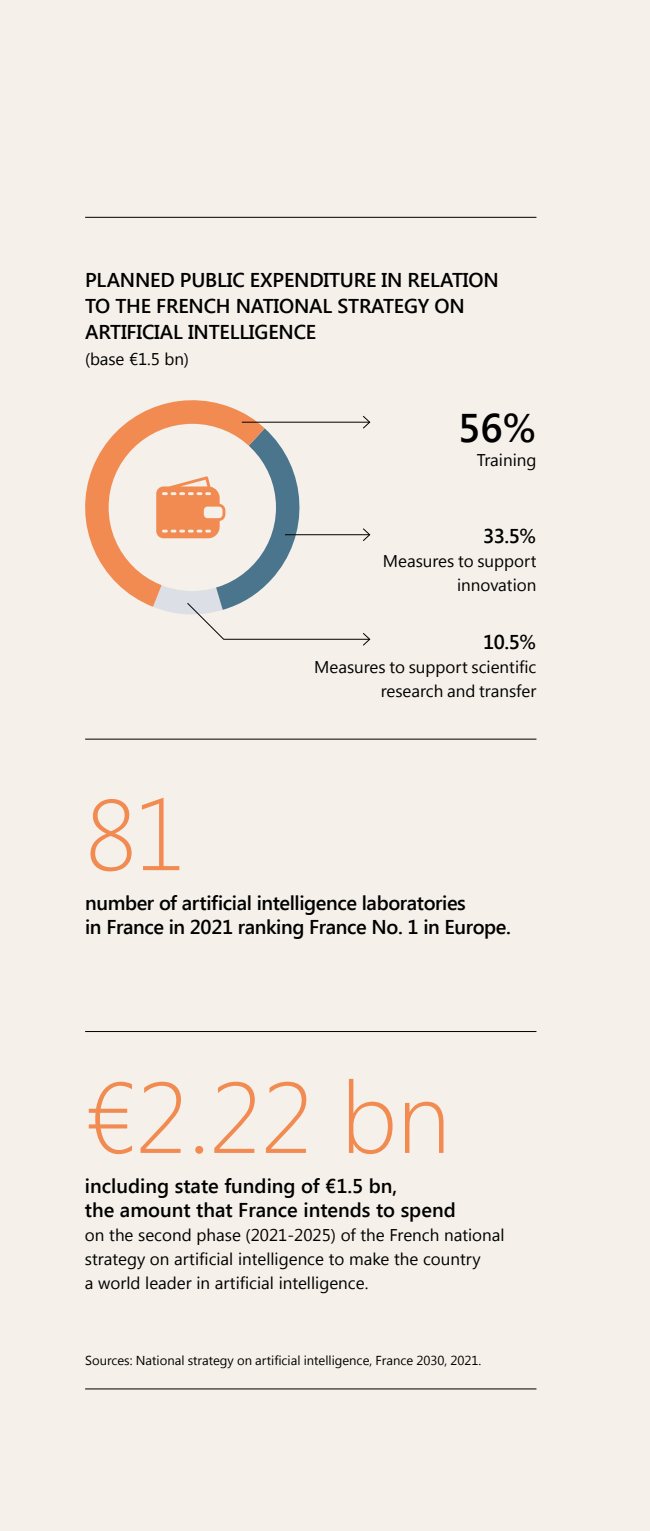
<style>
.page{position:relative;width:650px;height:1531px;background:#fff}
.page>*{position:absolute;margin:0;border:0;box-sizing:border-box;transform-origin:0 0}
.t1{font:300 100px "Segoe UI";color:#f28b52}
.t2{font:600 40px "Segoe UI";color:#000}
.t3{font:600 20px/26px "Segoe UI";letter-spacing:-.01em;color:#000}
.t4{font:17px/24px "Segoe UI";color:#000;text-align:right}
.t5{font:13px "Segoe UI";color:#000}
</style>
<div class="page">
<div style="left:0;top:0;width:649px;height:1531px;background:#f5f1ea"></div>
<svg style="left:85px;top:400px;width:162px;height:207px;fill:#f28b52"></svg>
<hr style="left:85px;top:739px;width:451px;height:1px;background:#000">
<hr style="left:85px;top:1388px;width:451px;height:1px;background:#000">
<hr style="left:85px;top:1031px;width:451px;height:1px;background:#000">
<hr style="left:85px;top:217px;width:451px;height:1px;background:#000">
<div style="left:108px;top:424px;width:168px;height:167px;background:#f5f1ea;border-radius:50%"></div>
<svg style="left:153px;top:415px;width:217px;height:231px"></svg>
<p class="t3" style="left:85px;top:266px;width:415px">PLANNED PUBLIC EXPENDITURE IN RELATION<br>TO THE FRENCH NATIONAL STRATEGY ON<br>ARTIFICIAL INTELLIGENCE</p>
<p class="t4" style="left:85px;top:347px;width:105px">(base €1.5 bn)</p>
<h2 class="t2" style="left:458px;top:400px;width:79px">56%</h2>
<p class="t4" style="left:476px;top:447px;width:61px">Training</p>
<p class="t3" style="left:482px;top:522px;width:55px">33.5%</p>
<p class="t4" style="left:382px;top:548px;width:155px">Measures to support innovation</p>
<p class="t3" style="left:482px;top:628px;width:55px">10.5%</p>
<p class="t4" style="left:314px;top:654px;width:224px">Measures to support scientific research and transfer</p>
<h1 class="t1" style="left:85px;top:766px;width:102px">81</h1>
<p class="t3" style="left:85px;top:890px;width:427px;line-height:24px">number of artificial intelligence laboratories<br>in France in 2021 ranking France No. 1 in Europe.</p>
<h1 class="t1" style="left:85px;top:1048px;width:367px">€2.22 bn</h1>
<p class="t3" style="left:85px;top:1173px;width:372px;line-height:24px">including state funding of €1.5 bn,<br>the amount that France intends to spend</p>
<p class="t4" style="left:85px;top:1222px;width:421px;text-align:left">on the second phase (2021-2025) of the French national strategy on artificial intelligence to make the country<br>a world leader in artificial intelligence.</p>
<p class="t5" style="left:85px;top:1351px;width:397px">Sources: National strategy on artificial intelligence, France 2030, 2021.</p>
</div>
